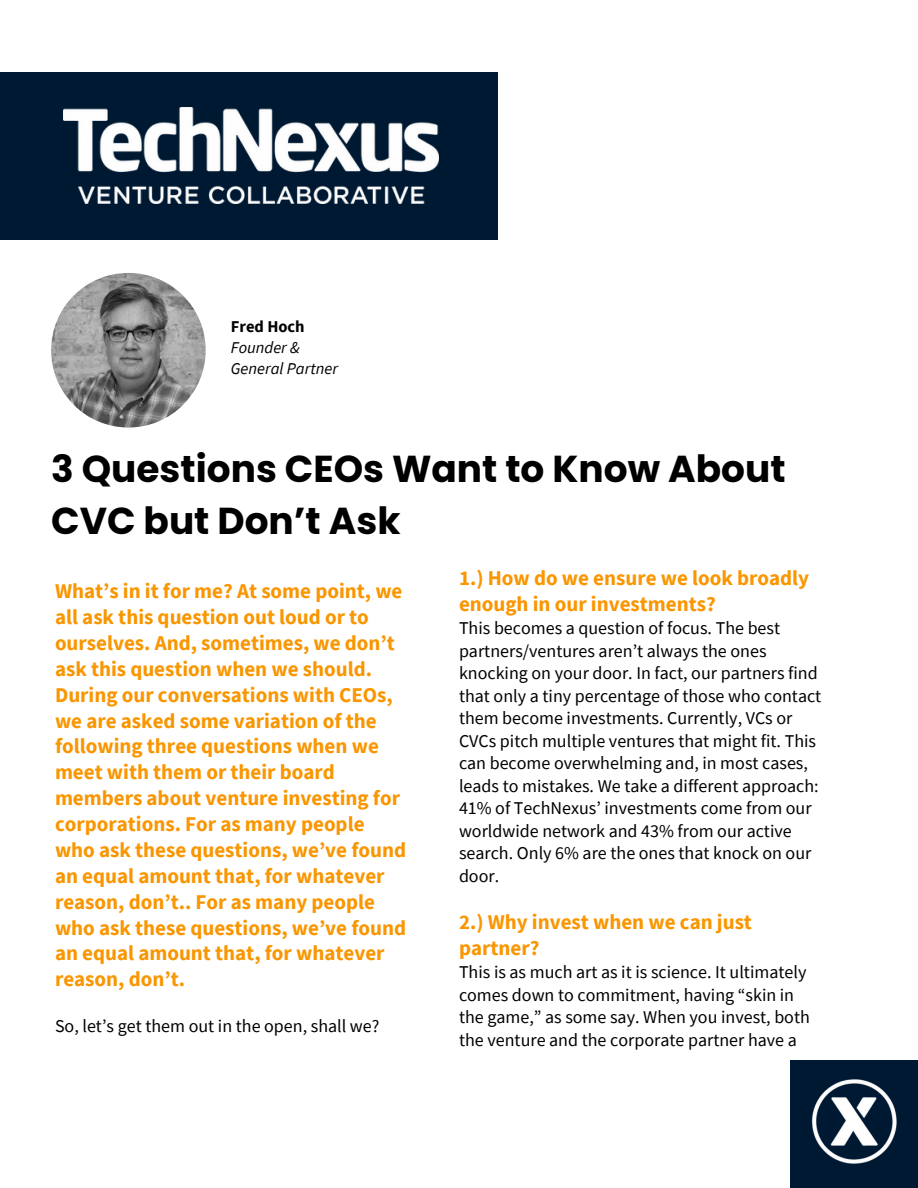
<style>
.page{position:relative;width:918px;height:1188px;background:#fff}
.page>*{position:absolute;margin:0;border:0;box-sizing:border-box;transform-origin:0 0}
.t1{font:700 37.5px/51.8px "Poppins";color:#000}
.t2{font:700 21px/25.8px "Source Sans Pro";color:#f99601}
.t3{font:18px/22.5px "Source Sans Pro";color:#000}
.t4{font:italic 16.5px "Source Sans Pro";color:#000}
.t5{font:700 16.5px "Source Sans Pro";color:#000}
</style>
<div class="page">
<div style="left:0;top:72px;width:498px;height:168px;background:#001932"></div>
<img style="left:63px;top:108px;width:376px;height:95px">
<img style="left:51px;top:273px;width:155px;height:155px;border-radius:50%">
<div style="left:790px;top:1060px;width:128px;height:128px;background:#001932"></div>
<img style="left:811px;top:1079px;width:86px;height:85px">
<p class="t5" style="left:231px;top:315px;width:75px">Fred Hoch</p>
<p class="t4" style="left:231px;top:337px;width:70px">Founder &amp;</p>
<p class="t4" style="left:231px;top:358px;width:109px">General Partner</p>
<p class="t1" style="left:51px;top:443px;width:736px">3 Questions CEOs Want to Know About<br>CVC but Don’t Ask</p>
<p class="t2" style="left:55px;top:578px;width:353px">What’s in it for me? At some point, we all ask this question out loud or to ourselves. And, sometimes, we don’t ask this question when we should.<br>During our conversations with CEOs, we are asked some variation of the following three questions when we meet with them or their board members about venture investing for corporations. For as many people who ask these questions, we’ve found an equal amount that, for whatever reason, don’t.. For as many people who ask these questions, we’ve found an equal amount that, for whatever reason, don’t.</p>
<p class="t3" style="left:55px;top:1015px;width:326px">So, let’s get them out in the open, shall we?</p>
<p class="t2" style="left:459px;top:564px;width:352px">1.) How do we ensure we look broadly enough in our investments?</p>
<p class="t3" style="left:459px;top:617px;width:364px">This becomes a question of focus. The best partners/ventures aren’t always the ones knocking on your door. In fact, our partners find that only a tiny percentage of those who contact them become investments. Currently, VCs or CVCs pitch multiple ventures that might fit. This can become overwhelming and, in most cases, leads to mistakes. We take a different approach:<br>41% of TechNexus’ investments come from our worldwide network and 43% from our active search. Only 6% are the ones that knock on our door.</p>
<p class="t2" style="left:459px;top:909px;width:295px">2.) Why invest when we can just partner?</p>
<p class="t3" style="left:459px;top:961px;width:352px">This is as much art as it is science. It ultimately comes down to commitment, having “skin in the game,” as some say. When you invest, both the venture and the corporate partner have a</p>
</div>
